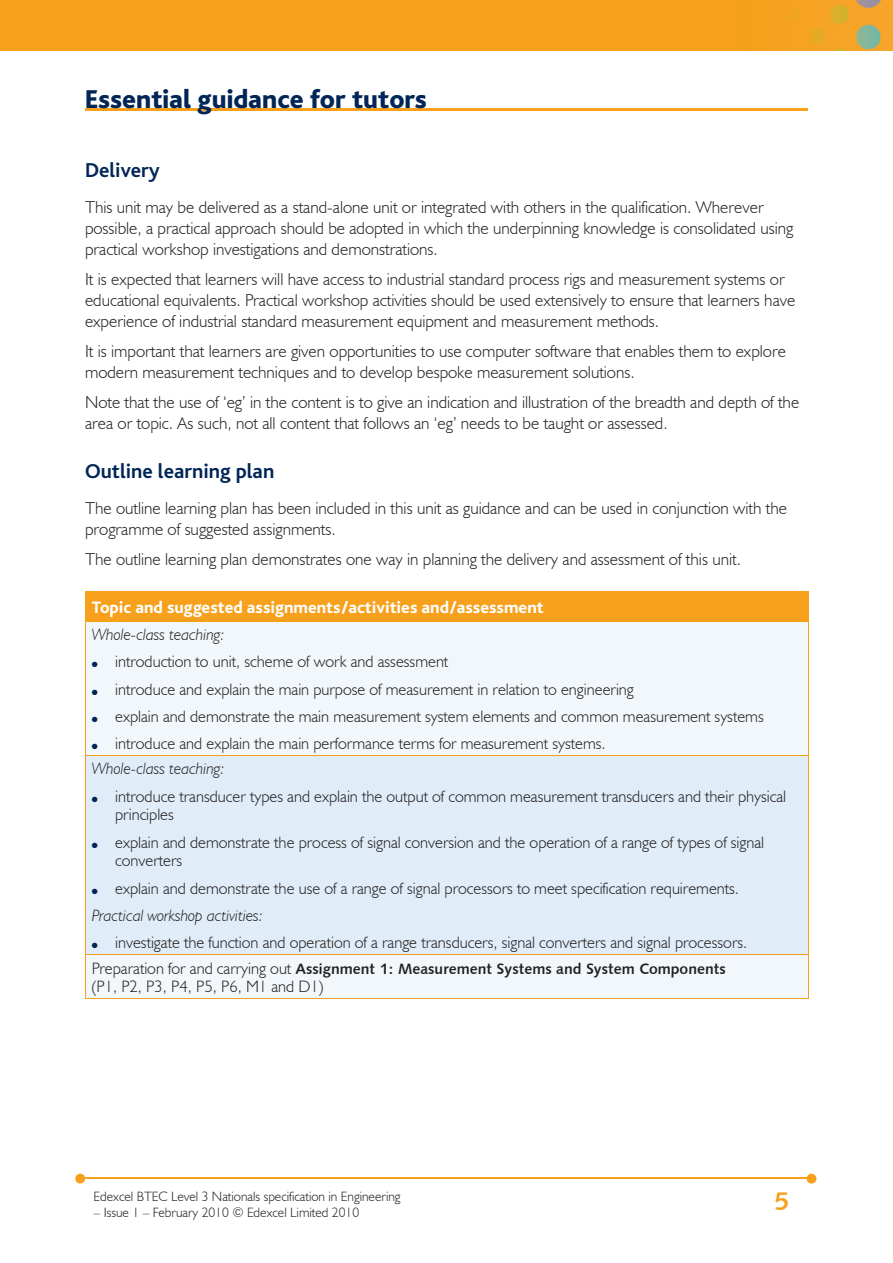
<style>
.page{position:relative;width:893px;height:1263px;background:#fff}
.page>*{position:absolute;margin:0;border:0;box-sizing:border-box;transform-origin:0 0}
.t1{font:800 27px "Bliss";color:#002556}
.t2{font:25.5px "Humanist 531 BT Bold A";color:#f6a01b}
.t3{font:700 21px "Bliss";color:#002556}
.t4{font:300 17.25px/21px "Humanist 521 BT";color:#231f20}
.t5{font:800 17.25px "Bliss";color:#fff}
.t6{font:300 16.5px/27.3px "Humanist 521 BT";color:#231f20}
.t7{font:italic 300 16.5px "Humanist 521 BT";color:#231f20}
.t8{font:15px "Humanist 531 BT Bold A";color:#231f20}
.t9{font:300 13.5px "Humanist 521 BT";color:#231f20}
.t10{font:7.5px "Zapf Dingbats";color:#002556}
.s1{font-family:"Humanist 521 BT";font-weight:300;font-size:16.5px}
</style>
<div class="page">
<img style="left:0;top:0;width:893px;height:51px">
<hr style="left:82px;top:1178px;width:728px;height:1px;background:#f6a01b">
<svg style="left:807px;top:1174px;width:9px;height:9px"></svg>
<svg style="left:75px;top:1174px;width:10px;height:9px"></svg>
<hr style="left:85px;top:108px;width:723px;height:2px;background:#f6a01b">
<div style="left:85px;top:591px;width:723px;height:30px;background:#f6a01b"></div>
<div style="left:86px;top:622px;width:722px;height:376px;background:#f2f7fb"></div>
<div style="left:85px;top:755px;width:723px;height:199px;background:#e0edf8"></div>
<hr style="left:85px;top:621px;width:724px;height:1px;background:#f6a01b">
<hr style="left:808px;top:591px;width:1px;height:30px;background:#f6a01b">
<hr style="left:85px;top:621px;width:1px;height:134px;background:#f6a01b">
<hr style="left:808px;top:621px;width:1px;height:134px;background:#f6a01b">
<hr style="left:85px;top:756px;width:1px;height:198px;background:#f6a01b">
<hr style="left:808px;top:756px;width:1px;height:198px;background:#f6a01b">
<hr style="left:85px;top:755px;width:724px;height:1px;background:#f6a01b">
<hr style="left:85px;top:955px;width:1px;height:43px;background:#f6a01b">
<hr style="left:808px;top:955px;width:1px;height:43px;background:#f6a01b">
<hr style="left:85px;top:954px;width:724px;height:1px;background:#f6a01b">
<hr style="left:85px;top:998px;width:724px;height:1px;background:#f6a01b">
<h1 class="t1" style="left:85px;top:85px;width:344px">Essential guidance for tutors</h1>
<p class="t3" style="left:85px;top:160px;width:76px">Delivery</p>
<p class="t4" style="left:85px;top:197px;width:710px">This unit may be delivered as a stand-alone unit or integrated with others in the qualification. Wherever possible, a practical approach should be adopted in which the underpinning knowledge is consolidated using practical workshop investigations and demonstrations.</p>
<p class="t4" style="left:85px;top:269px;width:712px">It is expected that learners will have access to industrial standard process rigs and measurement systems or educational equivalents. Practical workshop activities should be used extensively to ensure that learners have experience of industrial standard measurement equipment and measurement methods.</p>
<p class="t4" style="left:85px;top:341px;width:702px">It is important that learners are given opportunities to use computer software that enables them to explore modern measurement techniques and to develop bespoke measurement solutions.</p>
<p class="t4" style="left:85px;top:392px;width:716px">Note that the use of ‘eg’ in the content is to give an indication and illustration of the breadth and depth of the area or topic. As such, not all content that follows an ‘eg’ needs to be taught or assessed.</p>
<p class="t3" style="left:85px;top:460px;width:191px">Outline learning plan</p>
<p class="t4" style="left:85px;top:497px;width:704px">The outline learning plan has been included in this unit as guidance and can be used in conjunction with the programme of suggested assignments.</p>
<p class="t4" style="left:85px;top:548px;width:657px">The outline learning plan demonstrates one way in planning the delivery and assessment of this unit.</p>
<p class="t5" style="left:92px;top:598px;width:453px">Topic and suggested assignments/activities and/assessment</p>
<p class="t7" style="left:92px;top:624px;width:134px">Whole-class teaching:</p>
<p class="t6" style="left:115px;top:648px;width:650px">introduction to unit, scheme of work and assessment<br>introduce and explain the main purpose of measurement in relation to engineering<br>explain and demonstrate the main measurement system elements and common measurement systems introduce and explain the main performance terms for measurement systems.</p>
<p class="t10" style="left:92px;top:661px;width:7px">●</p>
<p class="t10" style="left:92px;top:688px;width:7px">●</p>
<p class="t10" style="left:92px;top:716px;width:7px">●</p>
<p class="t10" style="left:92px;top:743px;width:7px">●</p>
<p class="t7" style="left:92px;top:759px;width:134px">Whole-class teaching:</p>
<p class="t6" style="left:115px;top:786px;width:673px;line-height:18.8px">introduce transducer types and explain the output of common measurement transducers and their physical principles</p>
<p class="t6" style="left:115px;top:832px;width:650px;line-height:18.8px">explain and demonstrate the process of signal conversion and the operation of a range of types of signal converters</p>
<p class="t6" style="left:115px;top:874px;width:625px">explain and demonstrate the use of a range of signal processors to meet specification requirements.</p>
<p class="t7" style="left:92px;top:905px;width:173px">Practical workshop activities:</p>
<p class="t6" style="left:115px;top:929px;width:634px">investigate the function and operation of a range transducers, signal converters and signal processors.</p>
<p class="t10" style="left:92px;top:795px;width:7px">●</p>
<p class="t10" style="left:92px;top:841px;width:7px">●</p>
<p class="t10" style="left:92px;top:887px;width:7px">●</p>
<p class="t10" style="left:92px;top:942px;width:7px">●</p>
<p class="t8" style="left:92px;top:959px;width:635px"><span class="s1">Preparation for and carrying out</span> Assignment 1: Measurement Systems and System Components</p>
<p class="t6" style="left:92px;top:973px;width:233px">(P1, P2, P3, P4, P5, P6, M1 and D1)</p>
<p class="t9" style="left:94px;top:1188px;width:309px">Edexcel BTEC Level 3 Nationals specification in Engineering</p>
<p class="t9" style="left:94px;top:1204px;width:267px">– Issue 1 – February 2010 © Edexcel Limited 2010</p>
<h2 class="t2" style="left:774px;top:1185px;width:16px">5</h2>
</div>
